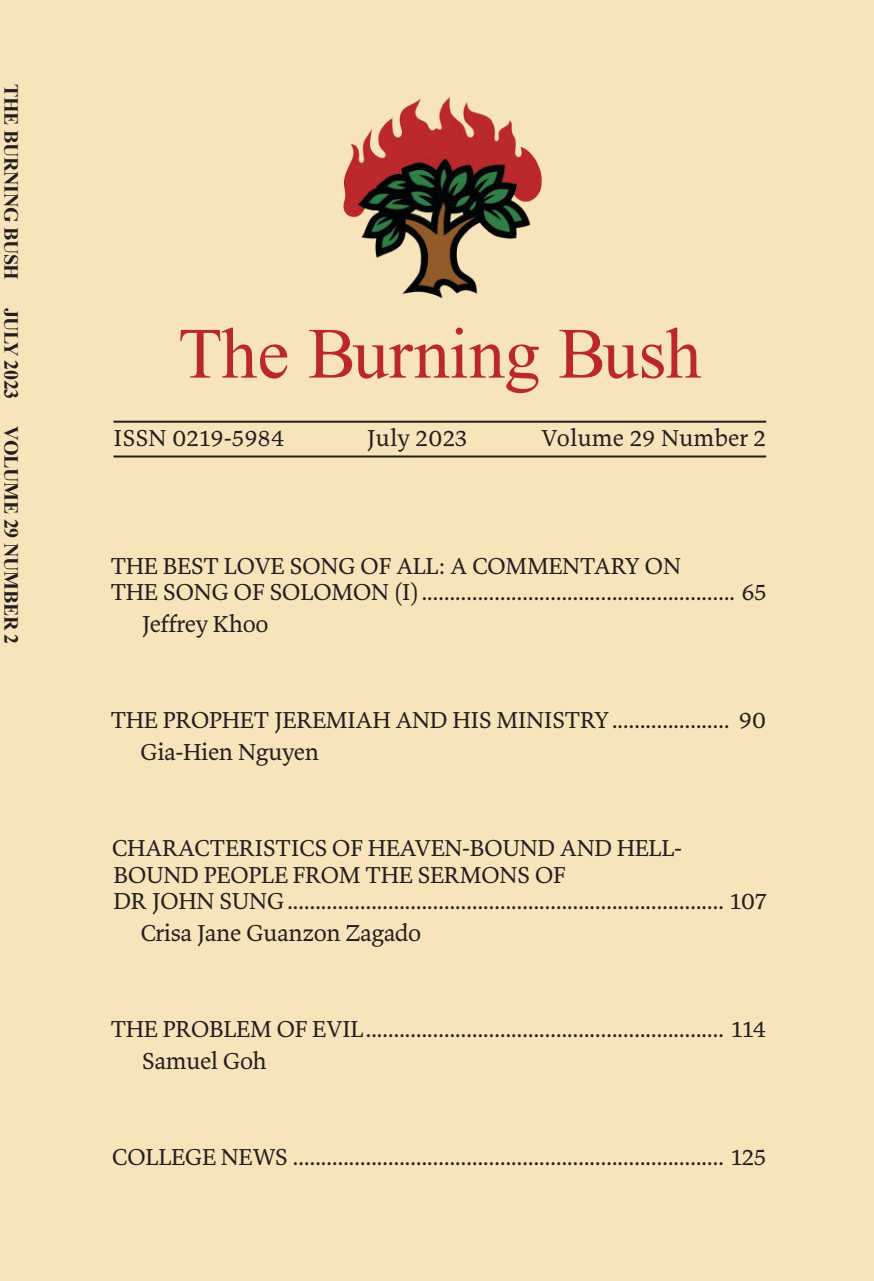
<style>
.page{position:relative;width:874px;height:1281px;background:#fff}
.page>*{position:absolute;margin:0;border:0;box-sizing:border-box;transform-origin:0 0}
.t1{font:72px "Times New Roman";letter-spacing:-.01em;color:#ba282e}
.t2{font:24px/26.4px "Valkyrie B Regular";letter-spacing:-.02em;color:#231f20}
.t3{font:24px "Valkyrie B Regular";color:#231f20}
.t4{font:700 20px "Times New Roman";letter-spacing:-.02em;color:#231f20}
</style>
<div class="page">
<div style="left:0;top:0;width:873px;height:1281px;background:#f8e4bb"></div>
<img style="left:343px;top:97px;width:198px;height:202px">
<hr style="left:113px;top:421px;width:652px;height:2px;background:#231f20">
<hr style="left:113px;top:455px;width:652px;height:2px;background:#231f20">
<p class="t4" style="left:18px;top:84px;width:197px;rotate:90deg">THE BURNING BUSH</p>
<p class="t4" style="left:18px;top:307px;width:93px;rotate:90deg">JULY 2023</p>
<p class="t4" style="left:18px;top:426px;width:219px;rotate:90deg">VOLUME 29 NUMBER 2</p>
<h1 class="t1" style="left:178px;top:328px;width:524px">The Burning Bush</h1>
<p class="t3" style="left:113px;top:428px;width:173px">ISSN 0219-5984</p>
<p class="t3" style="left:366px;top:428px;width:102px">July 2023</p>
<p class="t3" style="left:541px;top:428px;width:226px">Volume 29 Number 2</p>
<p class="t2" style="left:110px;top:554px;width:657px">THE BEST LOVE SONG OF ALL: A COMMENTARY ON<br>THE SONG OF SOLOMON (I) ........................................................ 65</p>
<p class="t2" style="left:142px;top:613px;width:128px">Jeffrey Khoo</p>
<p class="t2" style="left:140px;top:706px;width:627px;line-height:32px;text-indent:-30px">THE PROPHET JEREMIAH AND HIS MINISTRY ..................... 90<br>Gia-Hien Nguyen</p>
<p class="t2" style="left:112px;top:837px;width:656px">CHARACTERISTICS OF HEAVEN-BOUND AND HELL-<br>BOUND PEOPLE FROM THE SERMONS OF<br>DR JOHN SUNG .............................................................................. 107</p>
<p class="t2" style="left:140px;top:921px;width:282px">Crisa Jane Guanzon Zagado</p>
<p class="t2" style="left:142px;top:1015px;width:626px;line-height:32px;text-indent:-31px">THE PROBLEM OF EVIL ................................................................ 114<br>Samuel Goh</p>
<p class="t2" style="left:112px;top:1145px;width:655px">COLLEGE NEWS ............................................................................. 125</p>
</div>
